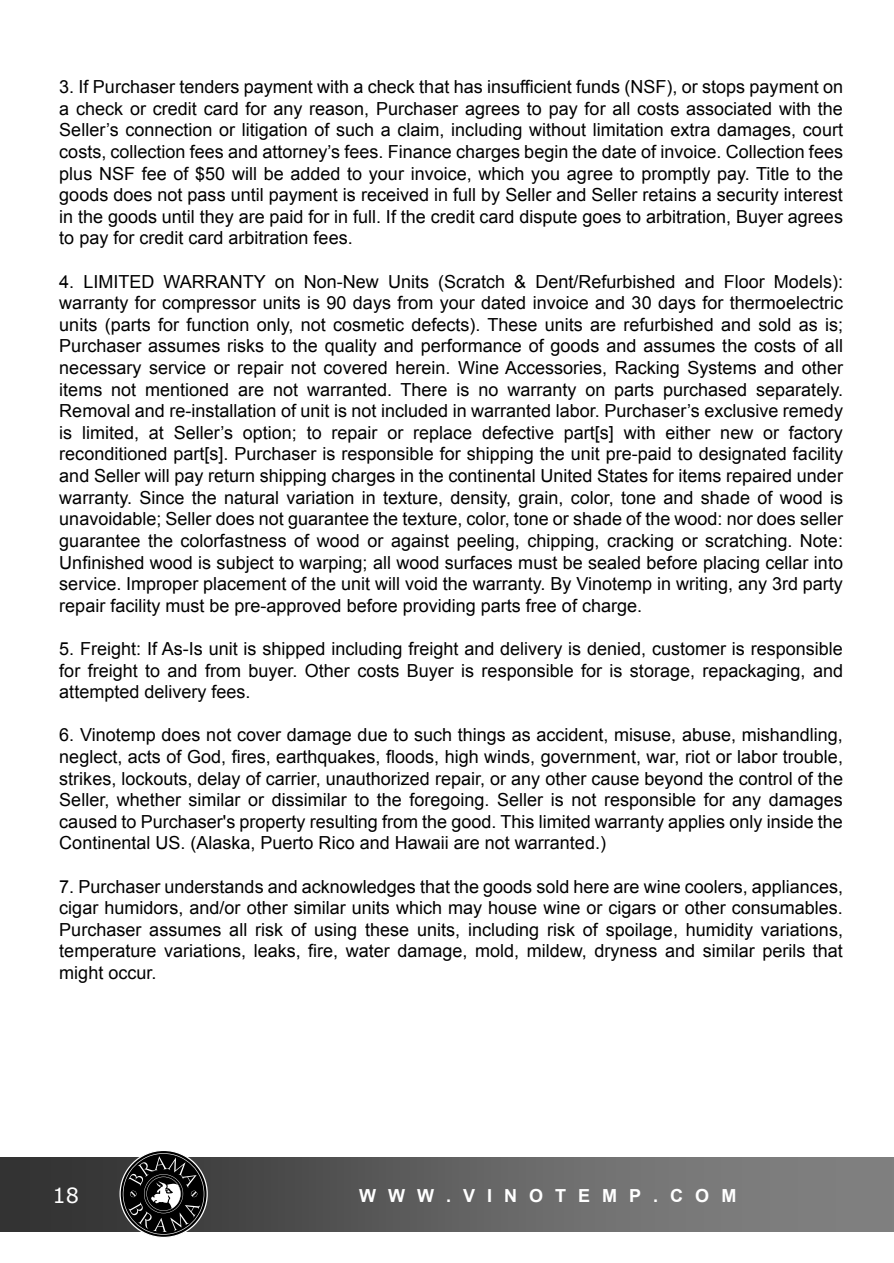
<style>
.page{position:relative;width:894px;height:1263px;background:#fff}
.page>*{position:absolute;margin:0;border:0;box-sizing:border-box;transform-origin:0 0}
.t1{font:20.85px "Verdana";color:#fff}
.t2{font:18px/21.6px "Arial";color:#000;text-align:justify}
.t3{font:700 18px "Arial";letter-spacing:.665em;color:#fff}
</style>
<div class="page">
<img style="left:0;top:1157px;width:892px;height:74px">
<svg style="left:119px;top:1151px;width:89px;height:87px"></svg>
<p class="t2" style="left:59px;top:76px;width:785px">3. If Purchaser tenders payment with a check that has insufficient funds (NSF), or stops payment on a check or credit card for any reason, Purchaser agrees to pay for all costs associated with the Seller’s connection or litigation of such a claim, including without limitation extra damages, court costs, collection fees and attorney’s fees. Finance charges begin the date of invoice. Collection fees plus NSF fee of $50 will be added to your invoice, which you agree to promptly pay. Title to the goods does not pass until payment is received in full by Seller and Seller retains a security interest in the goods until they are paid for in full. If the credit card dispute goes to arbitration, Buyer agrees to pay for credit card arbitration fees.</p>
<p class="t2" style="left:59px;top:271px;width:785px">4. LIMITED WARRANTY on Non-New Units (Scratch &amp; Dent/Refurbished and Floor Models): warranty for compressor units is 90 days from your dated invoice and 30 days for thermoelectric units (parts for function only, not cosmetic defects). These units are refurbished and sold as is; Purchaser assumes risks to the quality and performance of goods and assumes the costs of all necessary service or repair not covered herein. Wine Accessories, Racking Systems and other items not mentioned are not warranted. There is no warranty on parts purchased separately.<br>Removal and re-installation of unit is not included in warranted labor. Purchaser’s exclusive remedy is limited, at Seller’s option; to repair or replace defective part[s] with either new or factory reconditioned part[s]. Purchaser is responsible for shipping the unit pre-paid to designated facility and Seller will pay return shipping charges in the continental United States for items repaired under warranty. Since the natural variation in texture, density, grain, color, tone and shade of wood is unavoidable; Seller does not guarantee the texture, color, tone or shade of the wood: nor does seller guarantee the colorfastness of wood or against peeling, chipping, cracking or scratching. Note:<br>Unfinished wood is subject to warping; all wood surfaces must be sealed before placing cellar into service. Improper placement of the unit will void the warranty. By Vinotemp in writing, any 3rd party repair facility must be pre-approved before providing parts free of charge.</p>
<p class="t2" style="left:59px;top:638px;width:785px">5. Freight: If As-Is unit is shipped including freight and delivery is denied, customer is responsible for freight to and from buyer. Other costs Buyer is responsible for is storage, repackaging, and attempted delivery fees.</p>
<p class="t2" style="left:59px;top:724px;width:784px">6. Vinotemp does not cover damage due to such things as accident, misuse, abuse, mishandling, neglect, acts of God, fires, earthquakes, floods, high winds, government, war, riot or labor trouble, strikes, lockouts, delay of carrier, unauthorized repair, or any other cause beyond the control of the Seller, whether similar or dissimilar to the foregoing. Seller is not responsible for any damages caused to Purchaser's property resulting from the good. This limited warranty applies only inside the Continental US. (Alaska, Puerto Rico and Hawaii are not warranted.)</p>
<p class="t2" style="left:59px;top:875px;width:784px">7. Purchaser understands and acknowledges that the goods sold here are wine coolers, appliances, cigar humidors, and/or other similar units which may house wine or cigars or other consumables.<br>Purchaser assumes all risk of using these units, including risk of spoilage, humidity variations, temperature variations, leaks, fire, water damage, mold, mildew, dryness and similar perils that might occur.</p>
<p class="t1" style="left:53px;top:1182px;width:28px">18</p>
<p class="t3" style="left:359px;top:1184px;width:378px">WWW.VINOTEMP.COM</p>
</div>
